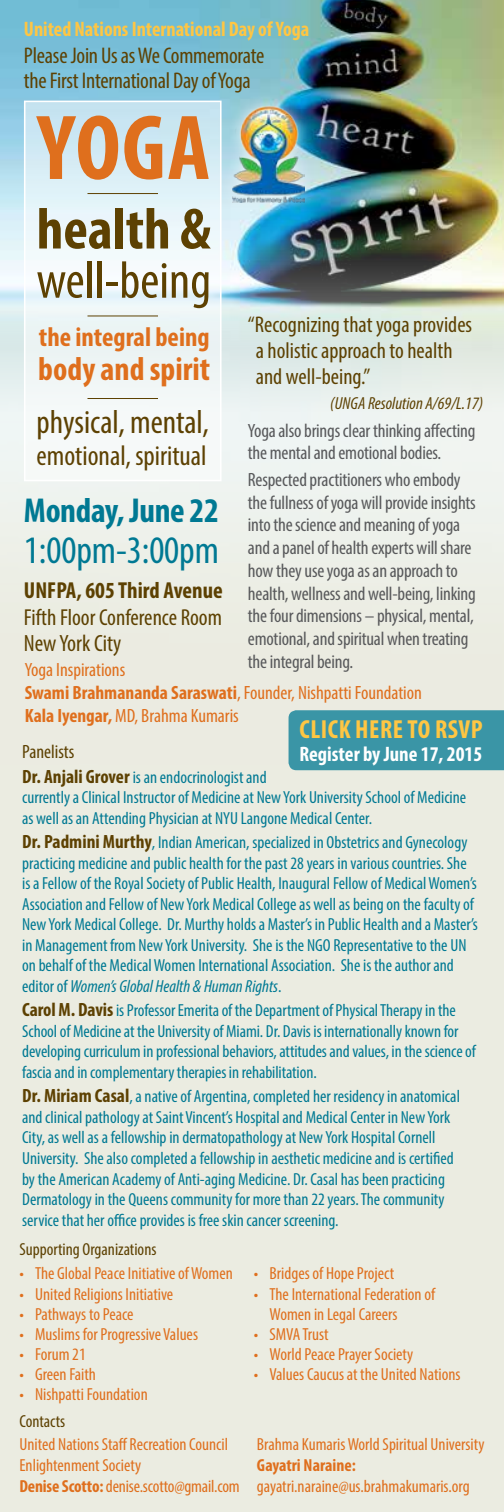
<style>
.page{position:relative;width:504px;height:1512px;background:#fff}
.page>*{position:absolute;margin:0;border:0;box-sizing:border-box;transform-origin:0 0}
.t1{font:700 condensed 93.1px "Myriad Pro";color:#df6f1d}
.t2{font:700 condensed 58.45px "Myriad Pro";color:#5d4102}
.t3{font:condensed 52.5px "Myriad Pro";color:#5d4102}
.t4{font:condensed 39.02px "Myriad Pro";color:#007993}
.t5{font:700 condensed 34.65px "Myriad Pro";letter-spacing:-.01em;color:#007993}
.t6{font:condensed 33.25px "Myriad Pro";color:#5d4102}
.t7{font:700 condensed 33.07px "Myriad Pro";color:#df6f1d}
.t8{font:condensed 28.35px "Myriad Pro";color:#5d4102}
.t9{font:700 condensed 27.12px "Myriad Pro";color:#df6f1d}
.t10{font:700 condensed 26.25px "Myriad Pro";letter-spacing:.02em;color:#ffc643}
.t11{font:condensed 23.62px "Myriad Pro";color:#5d4102}
.t12{font:condensed 23.1px "Myriad Pro";color:#5d4102}
.t13{font:700 condensed 23.1px "Myriad Pro";color:#5d4102}
.t14{font:condensed 22.75px/26.2px "Myriad Pro";letter-spacing:-.01em;color:#5d4102}
.t15{font:700 condensed 21px "Myriad Pro";color:#ffc643;scale:.96 1}
.t16{font:700 condensed 21px "Myriad Pro";color:#fff}
.t17{font:condensed 19.25px/22.8px "Myriad Pro";letter-spacing:-.01em;color:#58595b}
.t18{font:condensed 19.25px/23.1px "Myriad Pro";color:#df6f1d}
.t19{font:condensed 19.25px "Myriad Pro";color:#5d4102}
.t20{font:condensed 17.5px/20.7px "Myriad Pro";color:#007993}
.t21{font:condensed 17.5px/21px "Myriad Pro";color:#df6f1d}
.t22{font:condensed 17.5px "Myriad Pro";color:#5d4102}
.t23{font:italic condensed 17.5px "Myriad Pro";color:#5d4102}
.t24{font:700 condensed 17.5px "Myriad Pro";color:#df6f1d}
.s1{font-weight:700}
.s2{font-weight:700;font-size:19.25px;color:#5d4102}
.s3{font-style:italic}
</style>
<div class="page">
<img style="left:0;top:0;width:504px;height:152px">
<svg style="left:0;top:152px;width:504px;height:613px;fill:#ebede4"></svg>
<div style="left:0;top:765px;width:504px;height:747px;background:#ebece1"></div>
<svg style="left:27px;top:104px;width:192px;height:374px;fill:#edf6f8"></svg>
<div style="left:24px;top:101px;width:198px;height:380px;border:2px solid #fff"></div>
<div style="left:289px;top:710px;width:215px;height:60px;background:#3a95a6"></div>
<hr style="left:87px;top:193px;width:71px;height:1px;background:#5d4102">
<hr style="left:87px;top:316px;width:71px;height:1px;background:#5d4102">
<hr style="left:87px;top:398px;width:71px;height:1px;background:#5d4102">
<div style="left:219px;top:92px;width:99px;height:125px;background:#fff;opacity:.75"></div>
<img style="left:233px;top:101px;width:72px;height:102px">
<p class="t15" style="left:24px;top:16px;width:299px">United Nations International Day of Yoga</p>
<h3 class="t14" style="left:24px;top:43px;width:242px;line-height:24.5px">Please Join Us as We Commemorate the First International Day of Yoga</h3>
<h1 class="t1" style="left:38px;top:90px;width:174px">yoga</h1>
<h2 class="t2" style="left:37px;top:193px;width:176px">health &amp;</h2>
<h3 class="t3" style="left:37px;top:249px;width:176px">well-being</h3>
<h3 class="t14" style="left:256px;top:311px;width:218px;text-indent:-8px">“Recognizing that yoga provides a holistic approach to health and well-being.”</h3>
<p class="t23" style="left:330px;top:392px;width:154px">(UNGA Resolution A/69/L.17)</p>
<p class="t17" style="left:248px;top:419px;width:229px">Yoga also brings clear thinking affecting the mental and emotional bodies.</p>
<p class="t17" style="left:248px;top:468px;width:229px">Respected practitioners who embody the fullness of yoga will provide insights into the science and meaning of yoga and a panel of health experts will share how they use yoga as an approach to health, wellness and well-being, linking the four dimensions – physical, mental, emotional, and spiritual when treating the integral being.</p>
<h3 class="t9" style="left:39px;top:320px;width:172px">the integral being</h3>
<h3 class="t7" style="left:38px;top:349px;width:173px">body and spirit</h3>
<h3 class="t6" style="left:37px;top:402px;width:174px">physical, mental,</h3>
<h3 class="t8" style="left:37px;top:438px;width:172px">emotional, spiritual</h3>
<h3 class="t5" style="left:24px;top:489px;width:196px">Monday, June 22</h3>
<h3 class="t4" style="left:24px;top:526px;width:197px">1:00pm-3:00pm</h3>
<h3 class="t13" style="left:24px;top:576px;width:200px">UNFPA, 605 Third Avenue</h3>
<h3 class="t12" style="left:24px;top:604px;width:200px">Fifth Floor Conference Room</h3>
<h3 class="t11" style="left:24px;top:629px;width:99px">New York City</h3>
<p class="t18" style="left:25px;top:658px;width:399px">Yoga Inspirations<br><span class="s1">Swami Brahmananda Saraswati</span>, Founder, Nishpatti Foundation<br><span class="s1">Kala Iyengar,</span> MD, Brahma Kumaris</p>
<h3 class="t10" style="left:300px;top:713px;width:183px">click here to rsvp</h3>
<p class="t19" style="left:22px;top:740px;width:54px">Panelists</p>
<p class="t16" style="left:299px;top:741px;width:184px">Register by June 17, 2015</p>
<p class="t20" style="left:22px;top:766px;width:446px"><span class="s2">Dr. Anjali Grover</span> is an endocrinologist and<br>currently a Clinical Instructor of Medicine at New York University School of Medicine as well as an Attending Physician at NYU Langone Medical Center.</p>
<p class="t20" style="left:22px;top:832px;width:457px"><span class="s2">Dr. Padmini Murthy</span>, Indian American, specialized in Obstetrics and Gynecology practicing medicine and public health for the past 28 years in various countries. She is a Fellow of the Royal Society of Public Health, Inaugural Fellow of Medical Women’s Association and Fellow of New York Medical College as well as being on the faculty of New York Medical College. Dr. Murthy holds a Master’s in Public Health and a Master’s in Management from New York University. She is the NGO Representative to the UN on behalf of the Medical Women International Association. She is the author and editor of <span class="s3">Women’s Global Health &amp; Human Rights</span>.</p>
<p class="t20" style="left:22px;top:1000px;width:455px"><span class="s2">Carol M. Davis</span> is Professor Emerita of the Department of Physical Therapy in the School of Medicine at the University of Miami. Dr. Davis is internationally known for developing curriculum in professional behaviors, attitudes and values, in the science of fascia and in complementary therapies in rehabilitation.</p>
<p class="t20" style="left:22px;top:1086px;width:439px"><span class="s2">Dr. Miriam Casal</span>, a native of Argentina, completed her residency in anatomical and clinical pathology at Saint Vincent’s Hospital and Medical Center in New York City, as well as a fellowship in dermatopathology at New York Hospital Cornell University. She also completed a fellowship in aesthetic medicine and is certified by the American Academy of Anti-aging Medicine. Dr. Casal has been practicing Dermatology in the Queens community for more than 22 years. The community service that her office provides is free skin cancer screening.</p>
<p class="t22" style="left:19px;top:1239px;width:139px">Supporting Organizations</p>
<p class="t21" style="left:19px;top:1262px;width:215px">• The Global Peace Initiative of Women</p>
<p class="t21" style="left:19px;top:1283px;width:155px">• United Religions Initiative</p>
<p class="t21" style="left:19px;top:1303px;width:116px">• Pathways to Peace</p>
<p class="t21" style="left:19px;top:1324px;width:180px">• Muslims for Progressive Values</p>
<p class="t21" style="left:19px;top:1344px;width:68px">• Forum 21</p>
<p class="t21" style="left:19px;top:1364px;width:78px">• Green Faith</p>
<p class="t21" style="left:19px;top:1384px;width:130px">• Nishpatti Foundation</p>
<p class="t21" style="left:254px;top:1263px;width:142px">• Bridges of Hope Project</p>
<p class="t21" style="left:270px;top:1284px;width:167px;line-height:20.1px;text-indent:-16px">• The International Federation of<br>Women in Legal Careers</p>
<p class="t21" style="left:254px;top:1323px;width:76px">• SMVA Trust</p>
<p class="t21" style="left:254px;top:1344px;width:161px">• World Peace Prayer Society</p>
<p class="t21" style="left:254px;top:1364px;width:208px">• Values Caucus at the United Nations</p>
<p class="t22" style="left:20px;top:1411px;width:47px">Contacts</p>
<p class="t21" style="left:20px;top:1434px;width:222px">United Nations Staff Recreation Council<br>Enlightenment Society<br><span class="s1">Denise Scotto:</span> denise.scotto@gmail.com</p>
<p class="t21" style="left:257px;top:1434px;width:229px">Brahma Kumaris World Spiritual University</p>
<p class="t24" style="left:257px;top:1455px;width:100px">Gayatri Naraine:</p>
<p class="t21" style="left:257px;top:1476px;width:214px">gayatri.naraine@us.brahmakumaris.org</p>
</div>
